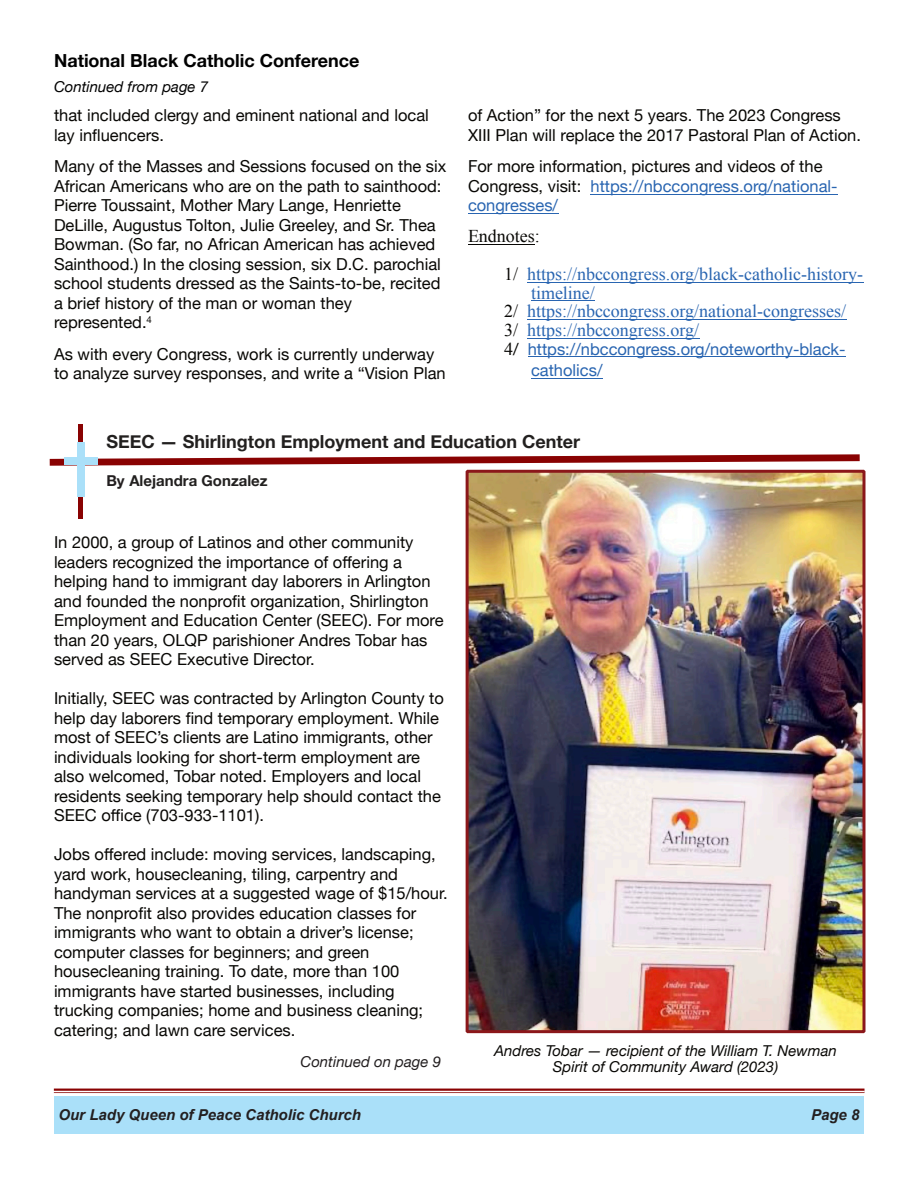
<style>
.page{position:relative;width:918px;height:1188px;background:#fff}
.page>*{position:absolute;margin:0;border:0;box-sizing:border-box;transform-origin:0 0}
.t1{font:18px/18.8px "Times New Roman";color:#2965b1}
.t2{font:700 18px "Helvetica Neue";color:#22201f}
.t3{font:700 18px "Helvetica Neue";color:#000}
.t4{font:16.5px/19.5px "Helvetica Neue";color:#080704}
.t5{font:16.5px/21.6px "Helvetica Neue";color:#2965b1}
.t6{font:italic 15px/15.5px "Helvetica Neue";color:#080704;text-align:center}
.t7{font:italic 700 15px "Arial";color:#231f20}
.t8{font:700 15px "Helvetica Neue";color:#22201f}
.t9{font:italic 15px "Helvetica Neue";color:#000}
.t10{font:italic 15px "Helvetica Neue";color:#231f20}
.s1{color:#2965b1}
.s2{color:#080704}
.s3{font-family:"Times New Roman";font-size:18px;color:#080704}
.s4{color:#231f20}
</style>
<div class="page">
<div style="left:54px;top:1096px;width:810px;height:38px;background:#aae0f9"></div>
<svg style="left:53px;top:1088px;width:812px;height:6px"></svg>
<img style="left:470px;top:474px;width:392px;height:555px">
<div style="left:466px;top:470px;width:400px;height:563px;border:3px solid #8b171a"></div>
<svg style="left:50px;top:454px;width:810px;height:12px"></svg>
<hr style="left:79px;top:424px;width:4px;height:94px;background:#890202">
<div style="left:77px;top:442px;width:8px;height:55px;background:#aae0f9"></div>
<div style="left:64px;top:457px;width:34px;height:8px;background:#aae0f9"></div>
<hr style="left:591px;top:194px;width:247px;height:1px;background:#2965b1">
<hr style="left:468px;top:213px;width:90px;height:1px;background:#2965b1">
<hr style="left:468px;top:244px;width:67px;height:1px;background:#080704">
<hr style="left:527px;top:282px;width:336px;height:1px;background:#2965b1">
<hr style="left:531px;top:301px;width:64px;height:1px;background:#2965b1">
<hr style="left:527px;top:319px;width:319px;height:1px;background:#2965b1">
<hr style="left:527px;top:338px;width:172px;height:1px;background:#2965b1">
<hr style="left:528px;top:357px;width:318px;height:1px;background:#2965b1">
<hr style="left:531px;top:378px;width:71px;height:1px;background:#2965b1">
<p class="t3" style="left:54px;top:49px;width:307px">National Black Catholic Conference</p>
<p class="t9" style="left:54px;top:78px;width:156px">Continued from page 7</p>
<p class="t4" style="left:54px;top:106px;width:376px">that included clergy and eminent national and local lay influencers.</p>
<p class="t4" style="left:54px;top:157px;width:394px">Many of the Masses and Sessions focused on the six African Americans who are on the path to sainthood:<br>Pierre Toussaint, Mother Mary Lange, Henriette DeLille, Augustus Tolton, Julie Greeley, and Sr. Thea Bowman. (So far, no African American has achieved Sainthood.) In the closing session, six D.C. parochial school students dressed as the Saints-to-be, recited a brief history of the man or woman they represented.<sup>4</sup></p>
<p class="t4" style="left:54px;top:344px;width:393px">As with every Congress, work is currently underway to analyze survey responses, and write a “Vision Plan</p>
<p class="t4" style="left:468px;top:106px;width:394px">of Action” for the next 5 years. The 2023 Congress<br>XIII Plan will replace the 2017 Pastoral Plan of Action.</p>
<p class="t4" style="left:468px;top:157px;width:371px">For more information, pictures and videos of the<br>Congress, visit: <span class="s1">https://nbccongress.org/national&shy;congresses/</span></p>
<p class="t1" style="left:504px;top:219px;width:361px;line-height:37.5px;text-indent:-36px"><span class="s2">Endnotes:<br>1/</span> https://nbccongress.org/black-catholic-history-</p>
<p class="t1" style="left:504px;top:285px;width:344px;text-indent:27px">timeline/<br><span class="s2">2/</span> https://nbccongress.org/national-congresses/<br><span class="s2">3/</span> https://nbccongress.org/</p>
<p class="t5" style="left:531px;top:338px;width:316px;text-indent:-27px"><span class="s3">4</span><span class="s2">/</span> https://nbccongress.org/noteworthy-black&shy;catholics/</p>
<p class="t2" style="left:106px;top:430px;width:475px">SEEC — Shirlington Employment and Education Center</p>
<p class="t8" style="left:106px;top:471px;width:163px"><span class="s4">By</span> Alejandra Gonzalez</p>
<p class="t4" style="left:54px;top:533px;width:391px">In 2000, a group of Latinos and other community leaders recognized the importance of offering a helping hand to immigrant day laborers in Arlington and founded the nonprofit organization, Shirlington Employment and Education Center (SEEC). For more than 20 years, OLQP parishioner Andres Tobar has served as SEEC Executive Director.</p>
<p class="t4" style="left:54px;top:689px;width:391px">Initially, SEEC was contracted by Arlington County to help day laborers find temporary employment. While most of SEEC’s clients are Latino immigrants, other individuals looking for short-term employment are also welcomed, Tobar noted. Employers and local residents seeking temporary help should contact the SEEC office (703-933-1101).</p>
<p class="t4" style="left:54px;top:845px;width:395px">Jobs offered include: moving services, landscaping, yard work, housecleaning, tiling, carpentry and handyman services at a suggested wage of $15/hour.<br>The nonprofit also provides education classes for immigrants who want to obtain a driver’s license; computer classes for beginners; and green housecleaning training. To date, more than 100 immigrants have started businesses, including trucking companies; home and business cleaning; catering; and lawn care services.</p>
<p class="t10" style="left:301px;top:1052px;width:142px">Continued on page 9</p>
<p class="t6" style="left:494px;top:1043px;width:344px">Andres Tobar — recipient of the William T. Newman<br>Spirit of Community Award (2023)</p>
<p class="t7" style="left:58px;top:1110px;width:304px">Our Lady Queen of Peace Catholic Church</p>
<p class="t7" style="left:811px;top:1110px;width:50px">Page 8</p>
</div>
